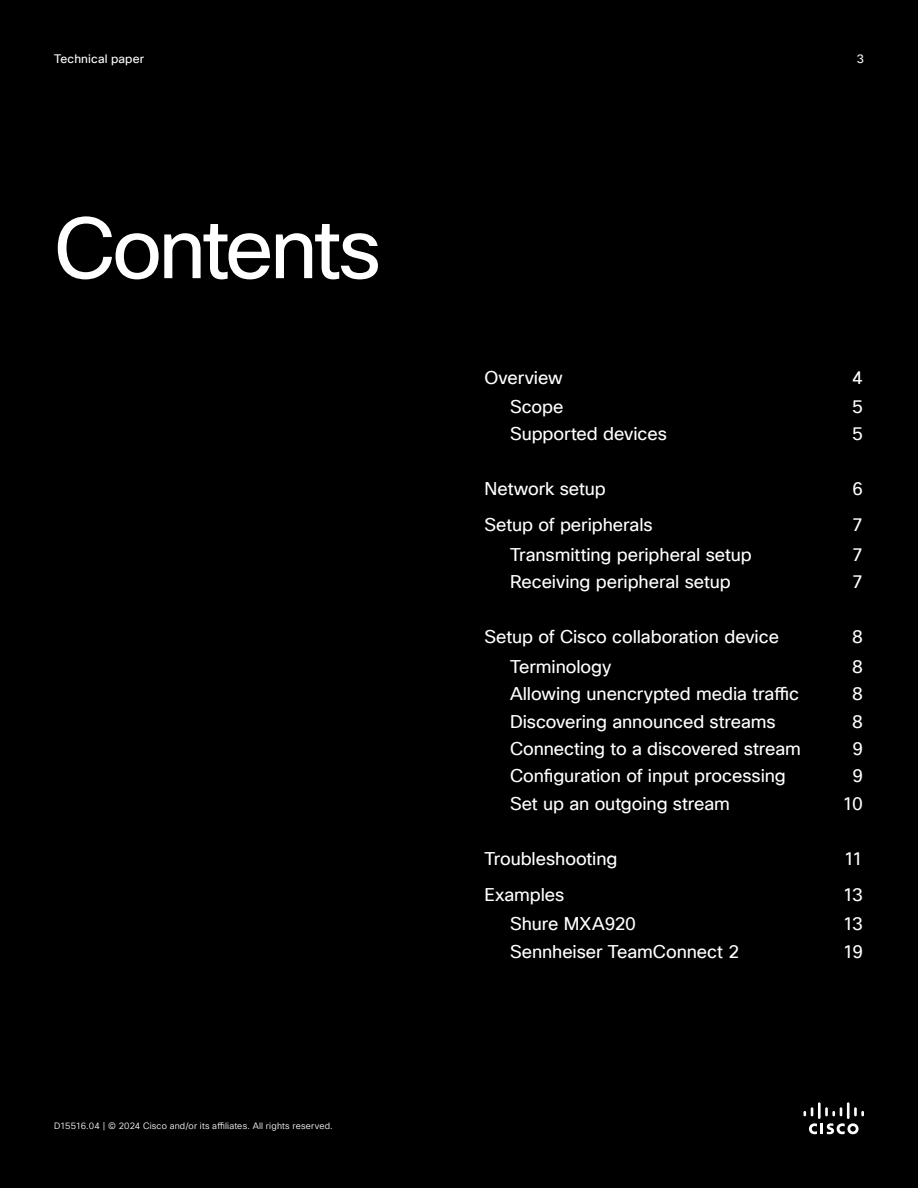
<style>
.page{position:relative;width:918px;height:1188px;background:#000}
.page>*{position:absolute;margin:0;border:0;box-sizing:border-box;transform-origin:0 0}
.t1{font:84px "Cisco Sans TT";letter-spacing:-.045em;color:#fff}
.t2{font:18px "Cisco Sans TT";letter-spacing:-.005em;color:#fff}
.t3{font:12px "Cisco Sans TT";letter-spacing:.01em;color:#fff}
.t4{font:9px "Cisco Sans TT Light";letter-spacing:.02em;color:#fff}
</style>
<div class="page">
<svg style="left:809px;top:1123px;width:50px;height:11px"></svg>
<svg style="left:803px;top:1107px;width:10px;height:9px"></svg>
<hr style="left:818px;top:1102px;width:3px;height:17px;background:#fff">
<svg style="left:825px;top:1107px;width:17px;height:9px"></svg>
<hr style="left:847px;top:1102px;width:3px;height:17px;background:#fff">
<svg style="left:854px;top:1107px;width:10px;height:9px"></svg>
<p class="t3" style="left:54px;top:51px;width:92px">Technical paper</p>
<p class="t3" style="left:857px;top:51px;width:9px">3</p>
<h1 class="t1" style="left:54px;top:194px;width:329px">Contents</h1>
<p class="t4" style="left:54px;top:1120px;width:280px">D15516.04 | © 2024 Cisco and/or its affiliates. All rights reserved.</p>
<p class="t2" style="left:485px;top:366px;width:80px">Overview</p>
<p class="t2" style="left:852px;top:366px;width:12px">4</p>
<p class="t2" style="left:510px;top:395px;width:55px">Scope</p>
<p class="t2" style="left:852px;top:395px;width:12px">5</p>
<p class="t2" style="left:510px;top:422px;width:158px">Supported devices</p>
<p class="t2" style="left:852px;top:422px;width:12px">5</p>
<p class="t2" style="left:485px;top:477px;width:123px">Network setup</p>
<p class="t2" style="left:852px;top:477px;width:12px">6</p>
<p class="t2" style="left:485px;top:513px;width:170px">Setup of peripherals</p>
<p class="t2" style="left:852px;top:513px;width:12px">7</p>
<p class="t2" style="left:510px;top:543px;width:243px">Transmitting peripheral setup</p>
<p class="t2" style="left:852px;top:543px;width:12px">7</p>
<p class="t2" style="left:510px;top:570px;width:222px">Receiving peripheral setup</p>
<p class="t2" style="left:852px;top:570px;width:12px">7</p>
<p class="t2" style="left:485px;top:625px;width:296px">Setup of Cisco collaboration device</p>
<p class="t2" style="left:852px;top:625px;width:12px">8</p>
<p class="t2" style="left:510px;top:655px;width:103px">Terminology</p>
<p class="t2" style="left:852px;top:655px;width:12px">8</p>
<p class="t2" style="left:510px;top:682px;width:291px">Allowing unencrypted media traffic</p>
<p class="t2" style="left:852px;top:682px;width:12px">8</p>
<p class="t2" style="left:510px;top:710px;width:267px">Discovering announced streams</p>
<p class="t2" style="left:852px;top:710px;width:12px">8</p>
<p class="t2" style="left:510px;top:737px;width:292px">Connecting to a discovered stream</p>
<p class="t2" style="left:852px;top:737px;width:12px">9</p>
<p class="t2" style="left:510px;top:764px;width:277px">Configuration of input processing</p>
<p class="t2" style="left:852px;top:764px;width:12px">9</p>
<p class="t2" style="left:510px;top:792px;width:222px">Set up an outgoing stream</p>
<p class="t2" style="left:843px;top:792px;width:22px">10</p>
<p class="t2" style="left:485px;top:847px;width:134px">Troubleshooting</p>
<p class="t2" style="left:844px;top:847px;width:21px">11</p>
<p class="t2" style="left:485px;top:883px;width:81px">Examples</p>
<p class="t2" style="left:843px;top:883px;width:22px">13</p>
<p class="t2" style="left:510px;top:912px;width:128px">Shure MXA920</p>
<p class="t2" style="left:843px;top:912px;width:22px">13</p>
<p class="t2" style="left:510px;top:940px;width:231px">Sennheiser TeamConnect 2</p>
<p class="t2" style="left:843px;top:940px;width:22px">19</p>
</div>
